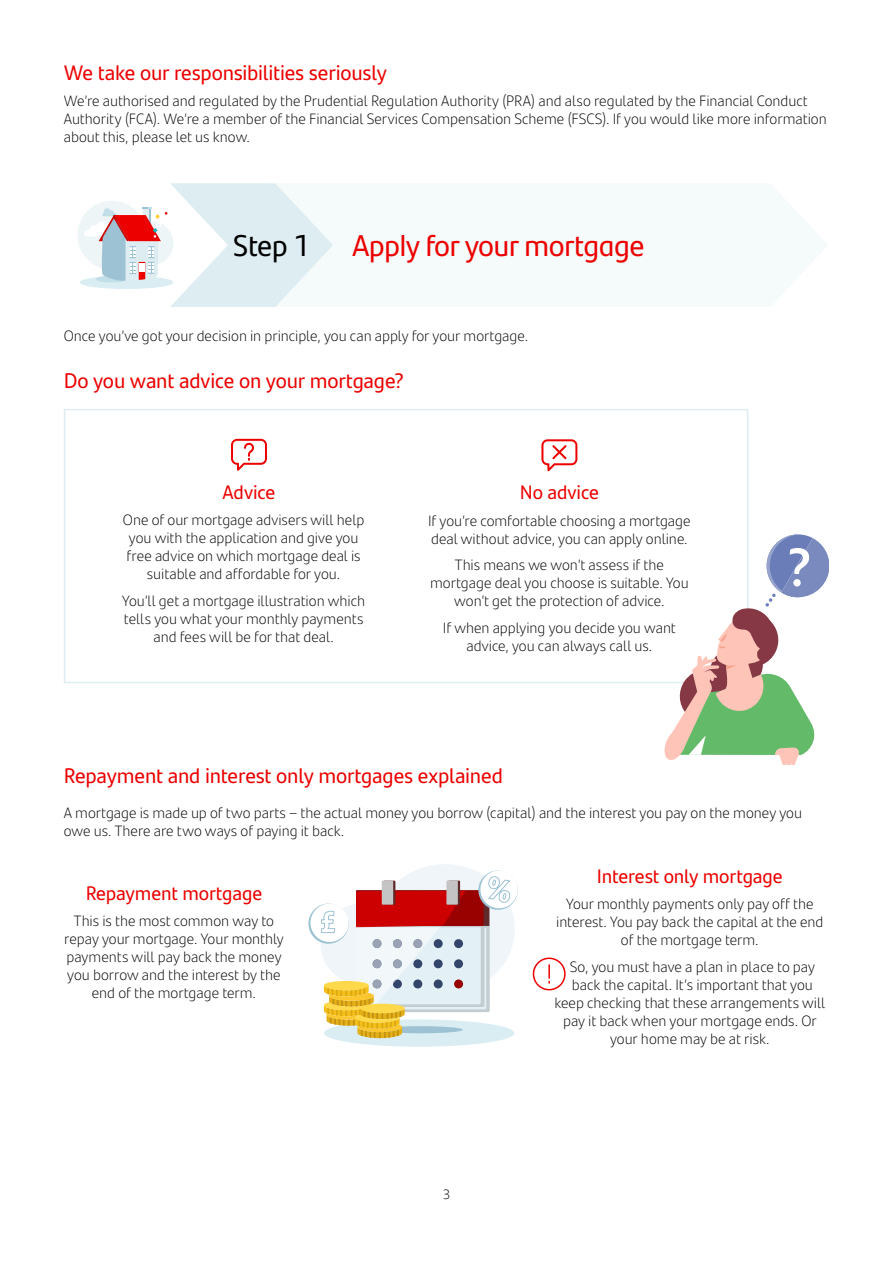
<style>
.page{position:relative;width:893px;height:1263px;background:#fff}
.page>*{position:absolute;margin:0;border:0;box-sizing:border-box;transform-origin:0 0}
.t1{font:30px "Santander Headline";color:#ec0000}
.t2{font:30px "Santander Headline";color:#000}
.t3{font:21px "Santander Text";letter-spacing:-.01em;color:#ec0000}
.t4{font:19.5px "Santander Text";letter-spacing:-.005em;color:#ec0000}
.t5{font:300 15px/18px "Santander Text";color:#000;text-align:center}
.t6{font:300 13.5px "Santander Text";color:#000}
</style>
<div class="page">
<svg style="left:78px;top:183px;width:255px;height:124px"></svg>
<svg style="left:231px;top:439px;width:36px;height:32px"></svg>
<svg style="left:541px;top:439px;width:36px;height:32px"></svg>
<div style="left:64px;top:409px;width:684px;height:274px;border:2px solid #deedf2"></div>
<svg style="left:532px;top:957px;width:34px;height:34px"></svg>
<div style="left:324px;top:1019px;width:190px;height:28px;background:#d9edf2;border-radius:50%"></div>
<svg style="left:308px;top:903px;width:41px;height:41px"></svg>
<svg style="left:310px;top:903px;width:39px;height:39px"></svg>
<svg style="left:316px;top:864px;width:202px;height:174px"></svg>
<svg style="left:664px;top:534px;width:165px;height:231px"></svg>
<h2 class="t3" style="left:64px;top:56px;width:325px">We take our responsibilities seriously</h2>
<p class="t5" style="left:64px;top:91px;width:764px;text-align:left">We’re authorised and regulated by the Prudential Regulation Authority (PRA) and also regulated by the Financial Conduct<br>Authority (FCA). We’re a member of the Financial Services Compensation Scheme (FSCS). If you would like more information about this, please let us know.</p>
<h1 class="t2" style="left:233px;top:223px;width:78px">Step 1</h1>
<h1 class="t1" style="left:352px;top:223px;width:294px">Apply for your mortgage</h1>
<p class="t5" style="left:64px;top:326px;width:466px">Once you’ve got your decision in principle, you can apply for your mortgage.</p>
<h2 class="t3" style="left:64px;top:364px;width:342px">Do you want advice on your mortgage?</h2>
<h3 class="t4" style="left:223px;top:477px;width:54px">Advice</h3>
<p class="t5" style="left:123px;top:510px;width:243px">One of our mortgage advisers will help you with the application and give you free advice on which mortgage deal is suitable and affordable for you.</p>
<p class="t5" style="left:122px;top:591px;width:244px">You’ll get a mortgage illustration which tells you what your monthly payments and fees will be for that deal.</p>
<h3 class="t4" style="left:520px;top:478px;width:80px">No advice</h3>
<p class="t5" style="left:428px;top:511px;width:264px;text-align:left">If you’re comfortable choosing a mortgage deal without advice, you can apply online.</p>
<p class="t5" style="left:430px;top:555px;width:260px">This means we won’t assess if the mortgage deal you choose is suitable. You won’t get the protection of advice.</p>
<p class="t5" style="left:443px;top:618px;width:235px">If when applying you decide you want advice, you can always call us.</p>
<h2 class="t3" style="left:64px;top:759px;width:441px">Repayment and interest only mortgages explained</h2>
<p class="t5" style="left:64px;top:803px;width:740px;text-align:left">A mortgage is made up of two parts – the actual money you borrow (capital) and the interest you pay on the money you owe us. There are two ways of paying it back.</p>
<h3 class="t4" style="left:86px;top:878px;width:178px">Repayment mortgage</h3>
<p class="t5" style="left:64px;top:911px;width:221px">This is the most common way to repay your mortgage. Your monthly payments will pay back the money you borrow and the interest by the end of the mortgage term.</p>
<p class="t6" style="left:443px;top:1184px;width:9px">3</p>
<h3 class="t4" style="left:597px;top:861px;width:187px">Interest only mortgage</h3>
<p class="t5" style="left:556px;top:894px;width:269px">Your monthly payments only pay off the interest. You pay back the capital at the end of the mortgage term.</p>
<p class="t5" style="left:554px;top:957px;width:273px">So, you must have a plan in place to pay back the capital. It’s important that you keep checking that these arrangements will pay it back when your mortgage ends. Or your home may be at risk.</p>
</div>
